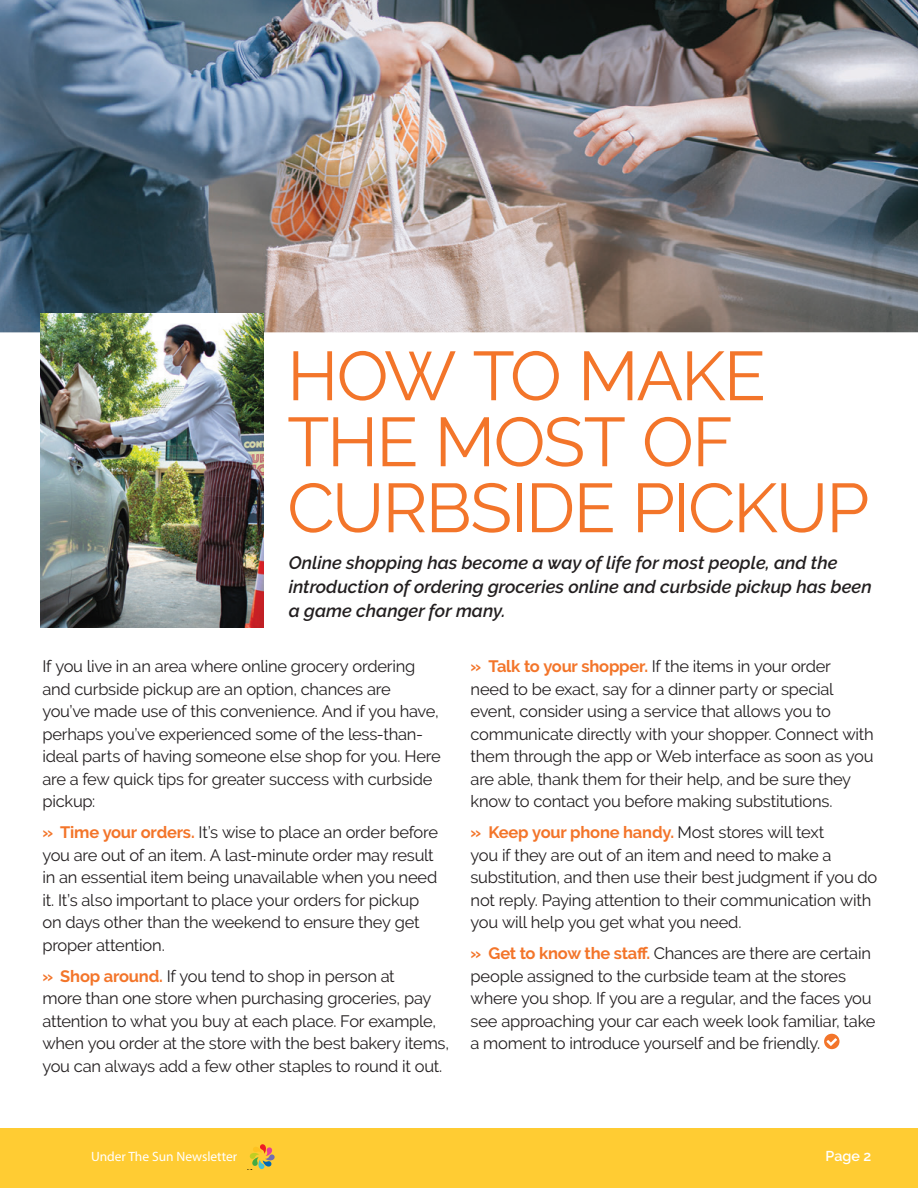
<style>
.page{position:relative;width:918px;height:1188px;background:#fff}
.page>*{position:absolute;margin:0;border:0;box-sizing:border-box;transform-origin:0 0}
.t1{font:69px/66px "Raleway";letter-spacing:-.025em;color:#f3752a}
.t2{font:italic 600 18px/24px "Raleway";color:#231f20}
.t3{font:16.5px/22.5px "Raleway";letter-spacing:-.015em;color:#231f20}
.t4{font:600 14.25px "Raleway";color:#fff}
.t5{font:13.5px "Myriad Pro";color:#fff}
.s1{font-weight:700;color:#f3752a}
</style>
<div class="page">
<div style="left:0;top:1129px;width:918px;height:59px;background:#fc3"></div>
<svg style="left:250px;top:1144px;width:25px;height:25px"></svg>
<svg style="left:824px;top:1034px;width:16px;height:15px"></svg>
<img style="left:0;top:0;width:918px;height:332px">
<img style="left:40px;top:313px;width:224px;height:315px">
<p class="t1" style="left:287px;top:343px;width:584px">HOW TO MAKE<br>THE MOST OF<br>CURBSIDE PICKUP</p>
<p class="t2" style="left:289px;top:551px;width:585px">Online shopping has become a way of life for most people, and the introduction of ordering groceries online and curbside pickup has been a game changer for many.</p>
<p class="t3" style="left:42px;top:655px;width:400px">If you live in an area where online grocery ordering and curbside pickup are an option, chances are you’ve made use of this convenience. And if you have, perhaps you’ve experienced some of the less-than&shy;ideal parts of having someone else shop for you. Here are a few quick tips for greater success with curbside pickup:</p>
<p class="t3" style="left:42px;top:821px;width:397px"><span class="s1">» Time your orders.</span> It’s wise to place an order before you are out of an item. A last-minute order may result in an essential item being unavailable when you need it. It’s also important to place your orders for pickup on days other than the weekend to ensure they get proper attention.</p>
<p class="t3" style="left:42px;top:965px;width:408px"><span class="s1">» Shop around.</span> If you tend to shop in person at<br>more than one store when purchasing groceries, pay attention to what you buy at each place. For example, when you order at the store with the best bakery items, you can always add a few other staples to round it out.</p>
<p class="t3" style="left:471px;top:655px;width:405px"><span class="s1">» Talk to your shopper.</span> If the items in your order need to be exact, say for a dinner party or special event, consider using a service that allows you to communicate directly with your shopper. Connect with them through the app or Web interface as soon as you are able, thank them for their help, and be sure they know to contact you before making substitutions.</p>
<p class="t3" style="left:471px;top:821px;width:408px"><span class="s1">» Keep your phone handy.</span> Most stores will text<br>you if they are out of an item and need to make a substitution, and then use their best judgment if you do not reply. Paying attention to their communication with you will help you get what you need.</p>
<p class="t3" style="left:471px;top:942px;width:406px"><span class="s1">» Get to know the staff.</span> Chances are there are certain people assigned to the curbside team at the stores where you shop. If you are a regular, and the faces you see approaching your car each week look familiar, take a moment to introduce yourself and be friendly.</p>
<p class="t5" style="left:91px;top:1148px;width:148px">Under The Sun Newsletter</p>
<p class="t4" style="left:826px;top:1148px;width:47px">Page 2</p>
</div>
